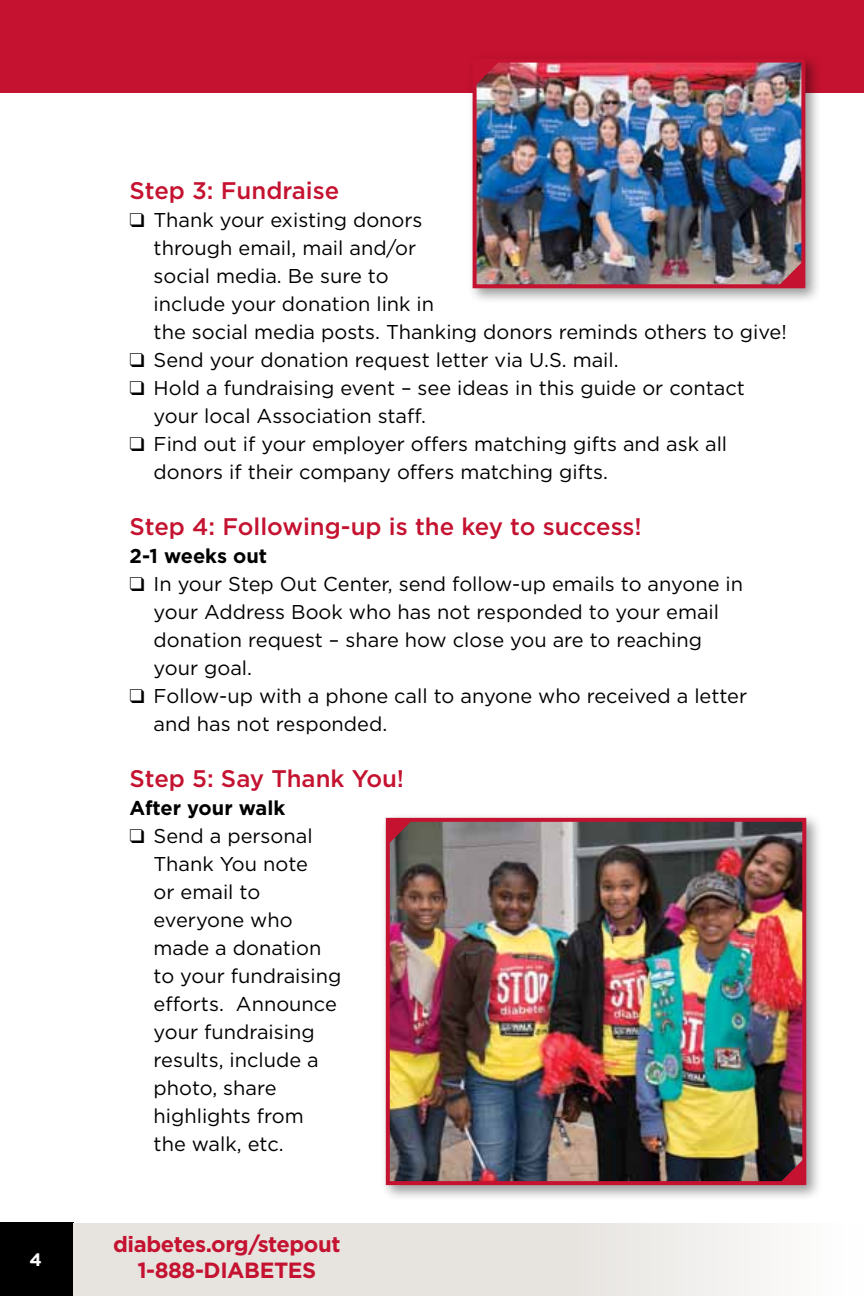
<style>
.page{position:relative;width:864px;height:1296px;background:#fff}
.page>*{position:absolute;margin:0;border:0;box-sizing:border-box;transform-origin:0 0}
.t1{font:500 24px "Gotham";color:#c41230}
.t2{font:700 22px/26px "Gotham";letter-spacing:-.02em;color:#c41230;text-align:center}
.t3{font:20px/28px "Gotham";color:#000}
.t4{font:700 20px "Gotham";color:#000}
.t5{font:700 18px "Gotham";color:#fff}
</style>
<div class="page">
<div style="left:0;top:0;width:864px;height:92px;background:#c41230"></div>
<div style="left:0;top:1223px;width:73px;height:73px;background:#000"></div>
<div style="left:73px;top:1223px;width:791px;height:73px;background:linear-gradient(to right,#e1ded9,#f5f4f3)"></div>
<div style="left:380px;top:812px;width:442px;height:389px;background:#000;opacity:.4"></div>
<img style="left:391px;top:823px;width:410px;height:357px">
<div style="left:386px;top:818px;width:420px;height:367px;border:4px solid #c41230"></div>
<div style="left:467px;top:53px;width:355px;height:251px;background:#000;opacity:.4"></div>
<img style="left:478px;top:64px;width:322px;height:219px">
<div style="left:473px;top:59px;width:332px;height:229px;border:4px solid #c41230"></div>
<svg style="left:475px;top:61px;width:25px;height:25px"></svg>
<svg style="left:778px;top:261px;width:25px;height:25px"></svg>
<svg style="left:388px;top:820px;width:24px;height:24px"></svg>
<svg style="left:780px;top:1158px;width:24px;height:25px"></svg>
<p class="t5" style="left:30px;top:1247px;width:14px">4</p>
<p class="t1" style="left:130px;top:175px;width:211px">Step 3: Fundraise</p>
<p class="t3" style="left:154px;top:206px;width:635px;text-indent:-24px">❑ Thank your existing donors<br>through email, mail and/or<br>social media. Be sure to<br>include your donation link in<br>the social media posts. Thanking donors reminds others to give!</p>
<p class="t3" style="left:130px;top:346px;width:491px">❑ Send your donation request letter via U.S. mail.</p>
<p class="t3" style="left:154px;top:374px;width:593px;text-indent:-24px">❑ Hold a fundraising event – see ideas in this guide or contact your local Association staff.</p>
<p class="t3" style="left:154px;top:430px;width:575px;text-indent:-24px">❑ Find out if your employer offers matching gifts and ask all donors if their company offers matching gifts.</p>
<p class="t1" style="left:130px;top:511px;width:514px">Step 4: Following-up is the key to success!</p>
<p class="t4" style="left:130px;top:543px;width:139px">2-1 weeks out</p>
<p class="t3" style="left:154px;top:570px;width:591px;text-indent:-24px">❑ In your Step Out Center, send follow-up emails to anyone in your Address Book who has not responded to your email donation request – share how close you are to reaching your goal.</p>
<p class="t3" style="left:154px;top:682px;width:595px;text-indent:-24px">❑ Follow-up with a phone call to anyone who received a letter and has not responded.</p>
<p class="t1" style="left:130px;top:763px;width:276px">Step 5: Say Thank You!</p>
<p class="t4" style="left:130px;top:795px;width:157px">After your walk</p>
<p class="t3" style="left:154px;top:822px;width:189px;text-indent:-24px">❑ Send a personal<br>Thank You note<br>or email to everyone who made a donation to your fundraising efforts. Announce your fundraising results, include a photo, share highlights from<br>the walk, etc.</p>
<p class="t2" style="left:113px;top:1231px;width:229px">diabetes.org/stepout<br>1-888-DIABETES</p>
</div>
